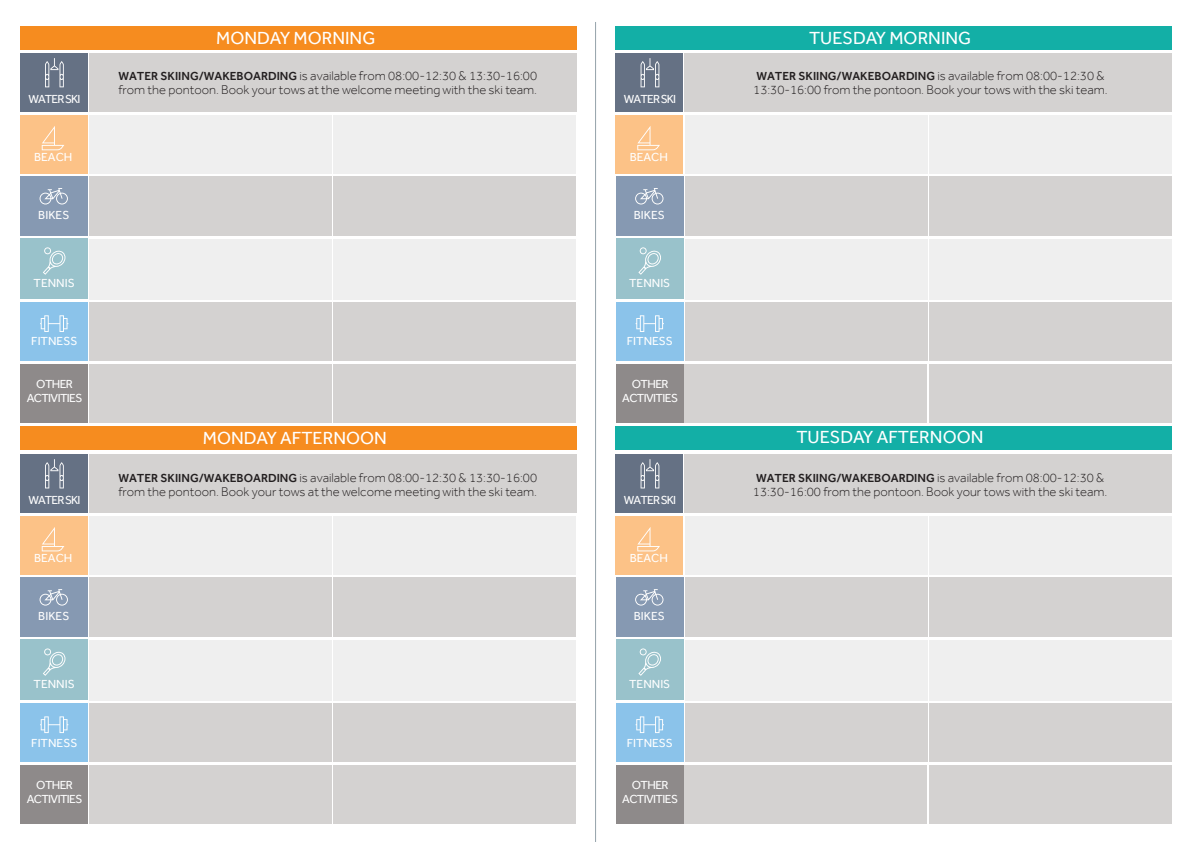
<style>
.page{position:relative;width:1191px;height:842px;background:#fff}
.page>*{position:absolute;margin:0;border:0;box-sizing:border-box;transform-origin:0 0}
.t1{font:18px "Effra";color:#fff}
.t2{font:300 13px/14px "Effra";color:#231f20}
.t3{font:12px "Effra";color:#fff}
.t4{font:12px/14px "Effra";letter-spacing:-.05em;color:#fff;text-align:center}
.t5{font:12px "Effra";letter-spacing:-.07em;color:#fff}
.s1{font-weight:500;font-size:12px}
</style>
<div class="page">
<div style="left:615px;top:426px;width:556px;height:24px;background:#13afa6"></div>
<div style="left:20px;top:426px;width:556px;height:24px;background:#f68c1f"></div>
<div style="left:615px;top:26px;width:556px;height:24px;background:#13afa6"></div>
<div style="left:21px;top:26px;width:556px;height:24px;background:#f68c1f"></div>
<div style="left:89px;top:364px;width:243px;height:58px;background:#d4d2d1"></div>
<div style="left:89px;top:764px;width:243px;height:59px;background:#d4d2d1"></div>
<div style="left:684px;top:364px;width:243px;height:58px;background:#d4d2d1"></div>
<div style="left:684px;top:764px;width:243px;height:59px;background:#d4d2d1"></div>
<div style="left:21px;top:363px;width:67px;height:59px;background:#8e8a8a"></div>
<div style="left:21px;top:764px;width:67px;height:59px;background:#8e8a8a"></div>
<div style="left:616px;top:363px;width:67px;height:59px;background:#8e8a8a"></div>
<div style="left:616px;top:764px;width:67px;height:59px;background:#8e8a8a"></div>
<div style="left:21px;top:302px;width:67px;height:58px;background:#8bc3ea"></div>
<div style="left:21px;top:703px;width:67px;height:58px;background:#8bc3ea"></div>
<div style="left:616px;top:302px;width:67px;height:58px;background:#8bc3ea"></div>
<div style="left:616px;top:703px;width:67px;height:58px;background:#8bc3ea"></div>
<div style="left:20px;top:239px;width:68px;height:60px;background:#99c2cb"></div>
<div style="left:20px;top:639px;width:68px;height:60px;background:#99c2cb"></div>
<div style="left:616px;top:239px;width:67px;height:60px;background:#99c2cb"></div>
<div style="left:616px;top:639px;width:67px;height:60px;background:#99c2cb"></div>
<div style="left:20px;top:176px;width:68px;height:60px;background:#8699b2"></div>
<div style="left:20px;top:577px;width:68px;height:60px;background:#8699b2"></div>
<div style="left:616px;top:176px;width:67px;height:60px;background:#8699b2"></div>
<div style="left:616px;top:577px;width:67px;height:60px;background:#8699b2"></div>
<div style="left:20px;top:115px;width:67px;height:59px;background:#fcc287"></div>
<div style="left:20px;top:516px;width:67px;height:58px;background:#fcc287"></div>
<div style="left:615px;top:115px;width:68px;height:59px;background:#fcc287"></div>
<div style="left:615px;top:516px;width:68px;height:58px;background:#fcc287"></div>
<div style="left:89px;top:302px;width:243px;height:58px;background:#d4d2d1"></div>
<div style="left:89px;top:703px;width:243px;height:58px;background:#d4d2d1"></div>
<div style="left:685px;top:302px;width:242px;height:58px;background:#d4d2d1"></div>
<div style="left:685px;top:703px;width:242px;height:58px;background:#d4d2d1"></div>
<div style="left:89px;top:239px;width:243px;height:60px;background:#efefef"></div>
<div style="left:89px;top:640px;width:243px;height:60px;background:#efefef"></div>
<div style="left:685px;top:239px;width:242px;height:60px;background:#efefef"></div>
<div style="left:685px;top:640px;width:242px;height:60px;background:#efefef"></div>
<div style="left:89px;top:176px;width:243px;height:60px;background:#d4d2d1"></div>
<div style="left:89px;top:577px;width:243px;height:60px;background:#d4d2d1"></div>
<div style="left:685px;top:176px;width:242px;height:60px;background:#d4d2d1"></div>
<div style="left:685px;top:577px;width:242px;height:60px;background:#d4d2d1"></div>
<div style="left:89px;top:54px;width:487px;height:58px;background:#d4d2d1"></div>
<div style="left:89px;top:454px;width:487px;height:59px;background:#d4d2d1"></div>
<div style="left:684px;top:54px;width:487px;height:58px;background:#d4d2d1"></div>
<div style="left:684px;top:454px;width:487px;height:59px;background:#d4d2d1"></div>
<div style="left:89px;top:115px;width:243px;height:59px;background:#efefef"></div>
<div style="left:89px;top:516px;width:243px;height:58px;background:#efefef"></div>
<div style="left:685px;top:115px;width:242px;height:59px;background:#efefef"></div>
<div style="left:685px;top:516px;width:242px;height:58px;background:#efefef"></div>
<div style="left:333px;top:364px;width:243px;height:58px;background:#d4d2d1"></div>
<div style="left:333px;top:764px;width:243px;height:59px;background:#d4d2d1"></div>
<div style="left:928px;top:364px;width:243px;height:58px;background:#d4d2d1"></div>
<div style="left:928px;top:764px;width:243px;height:59px;background:#d4d2d1"></div>
<div style="left:333px;top:302px;width:243px;height:58px;background:#d4d2d1"></div>
<div style="left:333px;top:703px;width:243px;height:58px;background:#d4d2d1"></div>
<div style="left:929px;top:302px;width:242px;height:58px;background:#d4d2d1"></div>
<div style="left:929px;top:703px;width:242px;height:58px;background:#d4d2d1"></div>
<div style="left:333px;top:239px;width:243px;height:60px;background:#efefef"></div>
<div style="left:333px;top:640px;width:243px;height:60px;background:#efefef"></div>
<div style="left:929px;top:239px;width:242px;height:60px;background:#efefef"></div>
<div style="left:929px;top:640px;width:242px;height:60px;background:#efefef"></div>
<div style="left:333px;top:176px;width:243px;height:60px;background:#d4d2d1"></div>
<div style="left:333px;top:577px;width:243px;height:60px;background:#d4d2d1"></div>
<div style="left:929px;top:176px;width:242px;height:60px;background:#d4d2d1"></div>
<div style="left:929px;top:577px;width:242px;height:60px;background:#d4d2d1"></div>
<div style="left:333px;top:115px;width:243px;height:59px;background:#efefef"></div>
<div style="left:333px;top:516px;width:243px;height:58px;background:#efefef"></div>
<div style="left:929px;top:115px;width:242px;height:59px;background:#efefef"></div>
<div style="left:929px;top:516px;width:242px;height:58px;background:#efefef"></div>
<svg style="left:40px;top:315px;width:28px;height:17px"></svg>
<svg style="left:40px;top:716px;width:28px;height:16px"></svg>
<svg style="left:635px;top:315px;width:29px;height:17px"></svg>
<svg style="left:635px;top:716px;width:29px;height:16px"></svg>
<svg style="left:43px;top:247px;width:23px;height:28px"></svg>
<svg style="left:43px;top:648px;width:23px;height:27px"></svg>
<svg style="left:638px;top:247px;width:23px;height:28px"></svg>
<svg style="left:638px;top:648px;width:23px;height:27px"></svg>
<svg style="left:40px;top:188px;width:28px;height:16px"></svg>
<svg style="left:40px;top:589px;width:28px;height:16px"></svg>
<svg style="left:635px;top:188px;width:28px;height:16px"></svg>
<svg style="left:635px;top:589px;width:28px;height:16px"></svg>
<svg style="left:42px;top:126px;width:22px;height:24px"></svg>
<svg style="left:42px;top:527px;width:22px;height:24px"></svg>
<svg style="left:637px;top:126px;width:23px;height:24px"></svg>
<svg style="left:637px;top:527px;width:23px;height:24px"></svg>
<hr style="left:595px;top:22px;width:1px;height:819px;background:#94a2aa">
<div style="left:20px;top:54px;width:67px;height:58px;background:#657184"></div>
<div style="left:20px;top:454px;width:67px;height:59px;background:#657184"></div>
<div style="left:615px;top:54px;width:68px;height:58px;background:#657184"></div>
<div style="left:615px;top:454px;width:68px;height:59px;background:#657184"></div>
<svg style="left:45px;top:58px;width:19px;height:29px"></svg>
<svg style="left:45px;top:459px;width:19px;height:29px"></svg>
<svg style="left:640px;top:58px;width:19px;height:29px"></svg>
<svg style="left:640px;top:459px;width:19px;height:29px"></svg>
<p class="t1" style="left:216px;top:28px;width:161px">MONDAY MORNING</p>
<p class="t1" style="left:809px;top:28px;width:164px">TUESDAY MORNING</p>
<p class="t5" style="left:28px;top:92px;width:54px">WATERSKI</p>
<p class="t2" style="left:118px;top:68px;width:420px"><span class="s1">WATER SKIING/WAKEBOARDING</span> is available from 08:00-12:30 &amp; 13:30-16:00 from the pontoon. Book your tows at the welcome meeting with the ski team.</p>
<p class="t5" style="left:624px;top:92px;width:54px">WATER SKI</p>
<p class="t2" style="left:753px;top:68px;width:356px"><span class="s1">WATER SKIING/WAKEBOARDING</span> is available from 08:00-12:30 &amp;<br>13:30-16:00 from the pontoon. Book your tows with the ski team.</p>
<p class="t3" style="left:34px;top:150px;width:40px">BEACH</p>
<p class="t3" style="left:629px;top:150px;width:40px">BEACH</p>
<p class="t3" style="left:38px;top:208px;width:33px">BIKES</p>
<p class="t3" style="left:634px;top:208px;width:33px">BIKES</p>
<p class="t3" style="left:34px;top:276px;width:43px">TENNIS</p>
<p class="t3" style="left:629px;top:276px;width:43px">TENNIS</p>
<p class="t3" style="left:31px;top:334px;width:47px">FITNESS</p>
<p class="t3" style="left:627px;top:334px;width:47px">FITNESS</p>
<p class="t4" style="left:27px;top:376px;width:57px">OTHER<br>ACTIVITIES</p>
<p class="t4" style="left:622px;top:376px;width:57px">OTHER<br>ACTIVITIES</p>
<p class="t1" style="left:203px;top:427px;width:185px">MONDAY AFTERNOON</p>
<p class="t1" style="left:796px;top:426px;width:188px">TUESDAY AFTERNOON</p>
<p class="t5" style="left:28px;top:493px;width:54px">WATER SKI</p>
<p class="t2" style="left:118px;top:470px;width:420px"><span class="s1">WATER SKIING/WAKEBOARDING</span> is available from 08:00-12:30 &amp; 13:30-16:00 from the pontoon. Book your tows at the welcome meeting with the ski team.</p>
<p class="t5" style="left:624px;top:493px;width:54px">WATER SKI</p>
<p class="t2" style="left:753px;top:470px;width:356px"><span class="s1">WATER SKIING/WAKEBOARDING</span> is available from 08:00-12:30 &amp;<br>13:30-16:00 from the pontoon. Book your tows with the ski team.</p>
<p class="t3" style="left:34px;top:550px;width:40px">BEACH</p>
<p class="t3" style="left:629px;top:550px;width:40px">BEACH</p>
<p class="t3" style="left:38px;top:609px;width:33px">BIKES</p>
<p class="t3" style="left:634px;top:609px;width:33px">BIKES</p>
<p class="t3" style="left:34px;top:677px;width:43px">TENNIS</p>
<p class="t3" style="left:629px;top:677px;width:43px">TENNIS</p>
<p class="t3" style="left:31px;top:735px;width:47px">FITNESS</p>
<p class="t3" style="left:627px;top:735px;width:47px">FITNESS</p>
<p class="t4" style="left:27px;top:777px;width:57px">OTHER<br>ACTIVITIES</p>
<p class="t4" style="left:622px;top:777px;width:57px">OTHER<br>ACTIVITIES</p>
</div>
